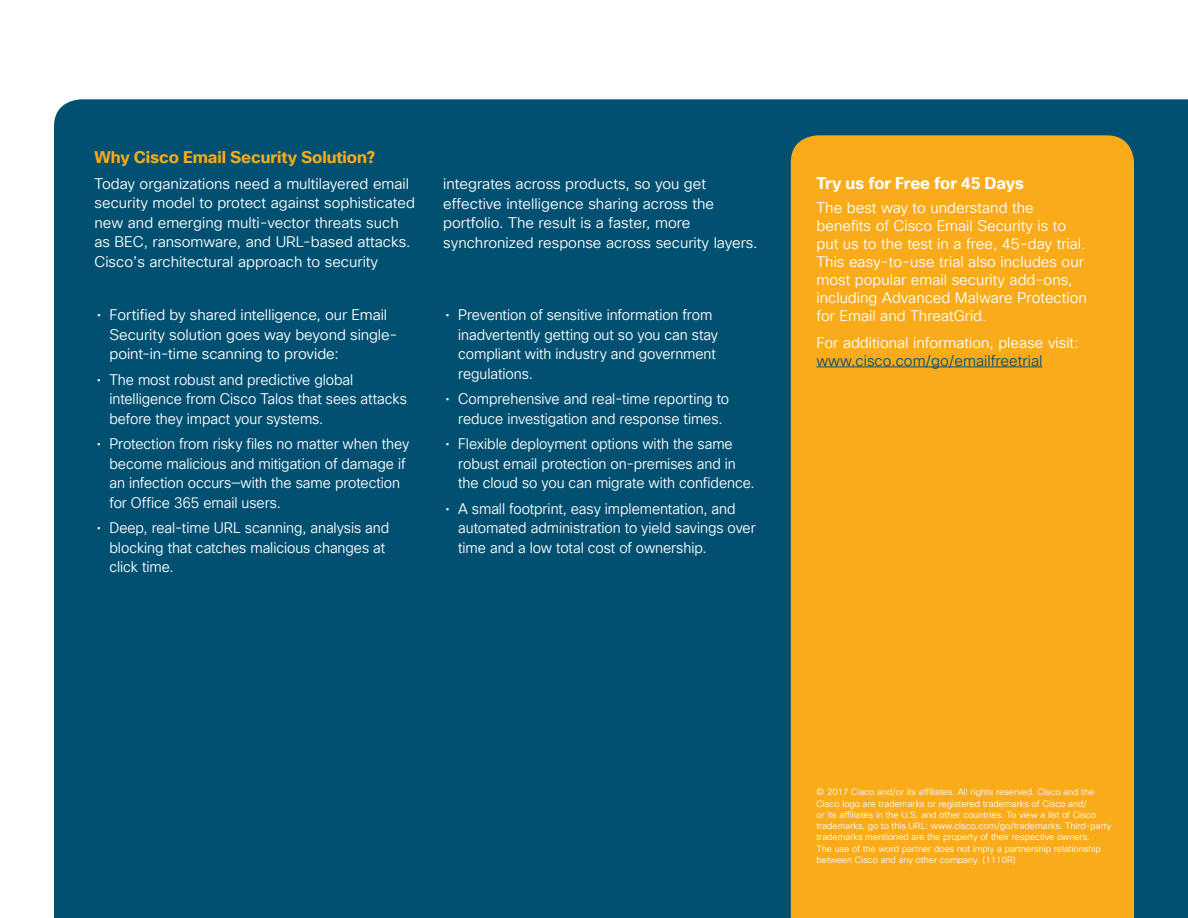
<style>
.page{position:relative;width:1188px;height:918px;background:#fff}
.page>*{position:absolute;margin:0;border:0;box-sizing:border-box;transform-origin:0 0}
.t1{font:700 16.5px "Cisco Sans TT";letter-spacing:-.005em;color:#faab1a}
.t2{font:700 16.5px "Cisco Sans TT";letter-spacing:-.005em;color:#fff}
.t3{font:15px/19.5px "Cisco Sans TT Light";color:#fff;scale:.95 1}
.t4{font:15px/19.5px "Cisco Sans TT Light";color:#fff}
.t5{font:15px "Cisco Sans TT Light";color:#015072}
.t6{font:9px/11.2px "Cisco Sans TT Light";color:#fff}
</style>
<div class="page">
<div style="left:54px;top:99px;width:1134px;height:819px;background:#015072"></div>
<div style="left:791px;top:135px;width:343px;height:783px;background:#faab1a"></div>
<hr style="left:816px;top:367px;width:226px;height:1px;background:#015072">
<p class="t1" style="left:94px;top:147px;width:282px">Why Cisco Email Security Solution?</p>
<p class="t4" style="left:94px;top:174px;width:322px">Today organizations need a multilayered email security model to protect against sophisticated new and emerging multi-vector threats such as BEC, ransomware, and URL-based attacks.<br>Cisco’s architectural approach to security</p>
<p class="t4" style="left:443px;top:175px;width:316px">integrates across products, so you get effective intelligence sharing across the portfolio. The result is a faster, more synchronized response across security layers.</p>
<p class="t2" style="left:816px;top:173px;width:209px">Try us for Free for 45 Days</p>
<p class="t4" style="left:816px;top:199px;width:272px;line-height:18px">The best way to understand the benefits of Cisco Email Security is to put us to the test in a free, 45-day trial.<br>This easy-to-use trial also includes our most popular email security add-ons, including Advanced Malware Protection for Email and ThreatGrid.</p>
<p class="t4" style="left:816px;top:334px;width:264px">For additional information, please visit:</p>
<p class="t5" style="left:816px;top:351px;width:227px">www.cisco.com/go/emailfreetrial</p>
<p class="t4" style="left:110px;top:305px;width:290px;text-indent:-13px">• Fortified by shared intelligence, our Email<br>Security solution goes way beyond single&shy;point-in-time scanning to provide:</p>
<p class="t3" style="left:109px;top:370px;width:315px;text-indent:-13px">• The most robust and predictive global intelligence from Cisco Talos that sees attacks before they impact your systems.</p>
<p class="t3" style="left:109px;top:434px;width:317px;text-indent:-13px">• Protection from risky files no matter when they become malicious and mitigation of damage if an infection occurs—with the same protection for Office 365 email users.</p>
<p class="t3" style="left:109px;top:518px;width:296px;text-indent:-13px">• Deep, real-time URL scanning, analysis and blocking that catches malicious changes at click time.</p>
<p class="t3" style="left:458px;top:305px;width:275px;text-indent:-13px">• Prevention of sensitive information from inadvertently getting out so you can stay compliant with industry and government regulations.</p>
<p class="t3" style="left:446px;top:389px;width:300px;text-align:center">• Comprehensive and real-time reporting to reduce investigation and response times.</p>
<p class="t3" style="left:458px;top:434px;width:314px;text-indent:-13px">• Flexible deployment options with the same robust email protection on-premises and in the cloud so you can migrate with confidence.</p>
<p class="t3" style="left:458px;top:499px;width:315px;text-indent:-13px">• A small footprint, easy implementation, and automated administration to yield savings over time and a low total cost of ownership.</p>
<p class="t6" style="left:816px;top:787px;width:296px">© 2017 Cisco and/or its affiliates. All rights reserved. Cisco and the Cisco logo are trademarks or registered trademarks of Cisco and/<br>or its affiliates in the U.S. and other countries. To view a list of Cisco trademarks, go to this URL: www.cisco.com/go/trademarks. Third-party trademarks mentioned are the property of their respective owners.<br>The use of the word partner does not imply a partnership relationship between Cisco and any other company. (1110R)</p>
</div>
